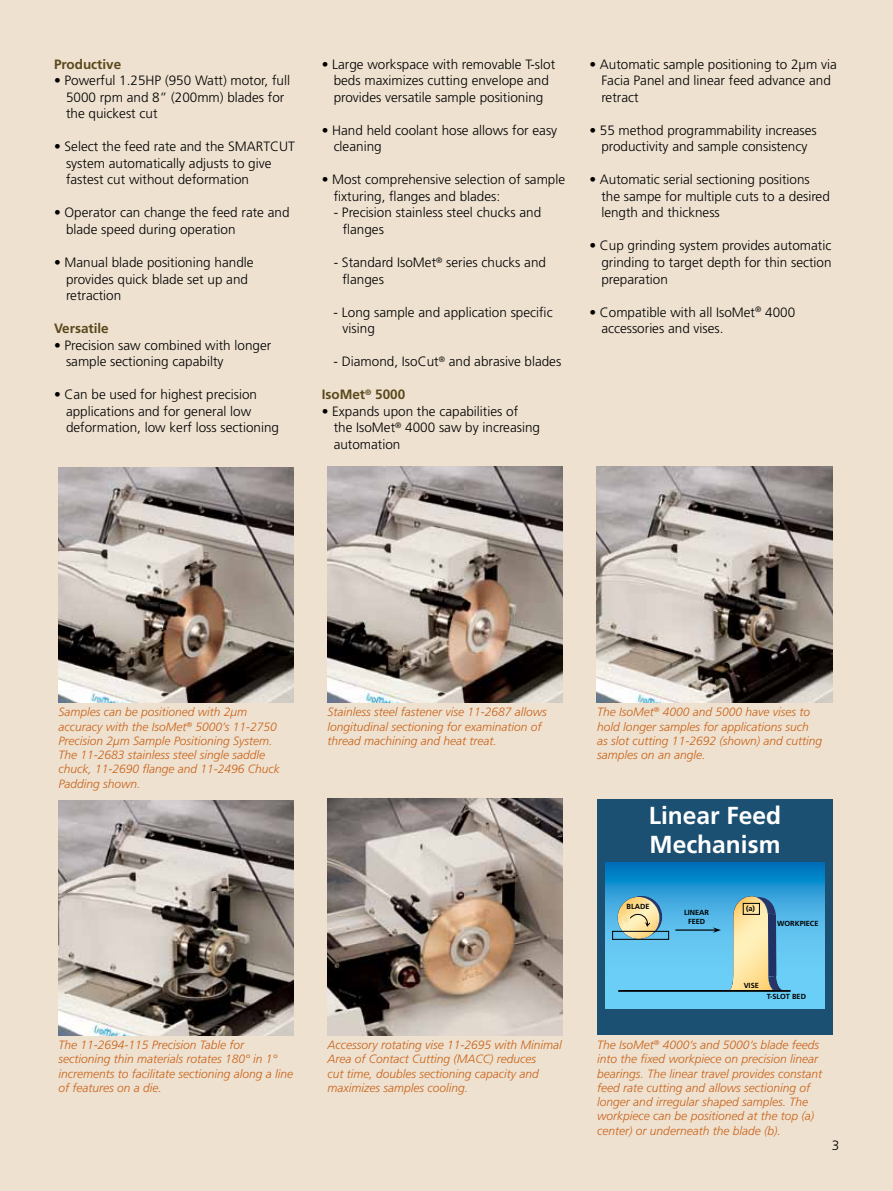
<style>
.page{position:relative;width:893px;height:1191px;background:#eee1d0}
.page>*{position:absolute;margin:0;border:0;box-sizing:border-box;transform-origin:0 0}
.t1{font:700 24.6px/29.5px "Frutiger LT Std";color:#fff}
.t2{font:300 13.5px/16.5px "Frutiger LT Std";color:#000}
.t3{font:700 13.5px "Frutiger LT Std";color:#5a481c}
.t4{font:italic 300 12px/14.2px "Frutiger LT Std";color:#c96319}
.t5{font:700 7.35px/8.9px "Frutiger LT Std";color:#000;text-align:center}
</style>
<div class="page">
<img style="left:58px;top:800px;width:235px;height:235px">
<img style="left:327px;top:799px;width:236px;height:236px">
<img style="left:58px;top:467px;width:235px;height:235px">
<img style="left:327px;top:466px;width:236px;height:236px">
<img style="left:597px;top:466px;width:235px;height:236px">
<div style="left:597px;top:799px;width:236px;height:235px;background:#1c5072"></div>
<svg style="left:606px;top:863px;width:218px;height:145px;background:#48b1e3"></svg>
<svg style="left:775px;top:896px;width:8px;height:94px"></svg>
<img style="left:729px;top:896px;width:46px;height:94px">
<svg style="left:618px;top:895px;width:44px;height:42px;background:#c3c7a5"></svg>
<svg style="left:713px;top:927px;width:8px;height:5px"></svg>
<hr style="left:675px;top:929px;width:43px;height:1px;background:#000">
<div style="left:612px;top:931px;width:57px;height:8px;border:1px solid #000"></div>
<div style="left:743px;top:903px;width:17px;height:11px;border:1px solid #000"></div>
<hr style="left:618px;top:990px;width:173px;height:1px;background:#000">
<p class="t3" style="left:54px;top:56px;width:69px">Productive</p>
<p class="t2" style="left:66px;top:73px;width:226px;text-indent:-12px">• Powerful 1.25HP (950 Watt) motor, full<br>5000 rpm and 8” (200mm) blades for the quickest cut</p>
<p class="t2" style="left:66px;top:139px;width:230px;text-indent:-12px">• Select the feed rate and the SMARTCUT system automatically adjusts to give fastest cut without deformation</p>
<p class="t2" style="left:66px;top:205px;width:225px;text-indent:-12px">• Operator can change the feed rate and blade speed during operation</p>
<p class="t2" style="left:66px;top:254px;width:189px;text-indent:-12px">• Manual blade positioning handle provides quick blade set up and retraction</p>
<p class="t3" style="left:54px;top:320px;width:56px">Versatile</p>
<p class="t2" style="left:66px;top:337px;width:207px;text-indent:-12px">• Precision saw combined with longer sample sectioning capabilty</p>
<p class="t2" style="left:66px;top:386px;width:215px;text-indent:-12px">• Can be used for highest precision applications and for general low deformation, low kerf loss sectioning</p>
<p class="t2" style="left:322px;top:56px;width:235px;text-align:center">• Large workspace with removable T-slot beds maximizes cutting envelope and provides versatile sample positioning</p>
<p class="t2" style="left:334px;top:122px;width:225px;text-indent:-12px">• Hand held coolant hose allows for easy cleaning</p>
<p class="t2" style="left:334px;top:172px;width:233px;text-indent:-12px">• Most comprehensive selection of sample fixturing, flanges and blades:</p>
<p class="t2" style="left:343px;top:205px;width:200px;text-indent:-9px">- Precision stainless steel chucks and flanges</p>
<p class="t2" style="left:343px;top:254px;width:205px;text-indent:-9px">- Standard IsoMet<sup>®</sup> series chucks and flanges</p>
<p class="t2" style="left:343px;top:304px;width:212px;text-indent:-9px">- Long sample and application specific vising</p>
<p class="t2" style="left:334px;top:353px;width:229px">- Diamond, IsoCut<sup>®</sup> and abrasive blades</p>
<p class="t3" style="left:322px;top:386px;width:85px">IsoMet<sup>®</sup> 5000</p>
<p class="t2" style="left:334px;top:403px;width:208px;text-indent:-12px">• Expands upon the capabilities of the IsoMet<sup>®</sup> 4000 saw by increasing automation</p>
<p class="t2" style="left:601px;top:56px;width:237px;text-indent:-12px">• Automatic sample positioning to 2µm via<br>Facia Panel and linear feed advance and retract</p>
<p class="t2" style="left:589px;top:122px;width:229px;text-align:center">• 55 method programmability increases productivity and sample consistency</p>
<p class="t2" style="left:601px;top:172px;width:230px;text-indent:-12px">• Automatic serial sectioning positions the sampe for multiple cuts to a desired length and thickness</p>
<p class="t2" style="left:601px;top:238px;width:232px;text-align:justify;text-indent:-12px">• Cup grinding system provides automatic grinding to target depth for thin section preparation</p>
<p class="t2" style="left:601px;top:304px;width:195px;text-indent:-12px">• Compatible with all IsoMet<sup>®</sup> 4000 accessories and vises.</p>
<p class="t4" style="left:58px;top:705px;width:223px">Samples can be positioned with 2µm accuracy with the IsoMet<sup>®</sup> 5000’s 11-2750<br>Precision 2µm Sample Positioning System.<br>The 11-2683 stainless steel single saddle chuck, 11-2690 flange and 11-2496 Chuck Padding shown.</p>
<p class="t4" style="left:327px;top:705px;width:221px">Stainless steel fastener vise 11-2687 allows longitudinal sectioning for examination of thread machining and heat treat.</p>
<p class="t4" style="left:597px;top:705px;width:226px">The IsoMet<sup>®</sup> 4000 and 5000 have vises to hold longer samples for applications such as slot cutting 11-2692 (shown) and cutting samples on an angle.</p>
<h1 class="t1" style="left:649px;top:800px;width:134px">Linear Feed<br>Mechanism</h1>
<p class="t5" style="left:627px;top:902px;width:24px">BLADE</p>
<p class="t5" style="left:746px;top:904px;width:11px">(a)</p>
<p class="t5" style="left:684px;top:908px;width:26px">LINEAR<br>FEED</p>
<p class="t5" style="left:777px;top:919px;width:43px">WORKPIECE</p>
<p class="t5" style="left:744px;top:981px;width:17px">VISE</p>
<p class="t5" style="left:767px;top:991px;width:41px">T-SLOT BED</p>
<p class="t4" style="left:58px;top:1038px;width:236px">The 11-2694-115 Precision Table for sectioning thin materials rotates 180° in 1° increments to facilitate sectioning along a line of features on a die.</p>
<p class="t4" style="left:327px;top:1038px;width:236px">Accessory rotating vise 11-2695 with Minimal Area of Contact Cutting (MACC) reduces<br>cut time, doubles sectioning capacity and maximizes samples cooling.</p>
<p class="t4" style="left:597px;top:1038px;width:226px">The IsoMet<sup>®</sup> 4000’s and 5000’s blade feeds into the fixed workpiece on precision linear bearings. The linear travel provides constant feed rate cutting and allows sectioning of longer and irregular shaped samples. The workpiece can be positioned at the top (a) center) or underneath the blade (b).</p>
<p class="t2" style="left:832px;top:1137px;width:9px">3</p>
</div>
